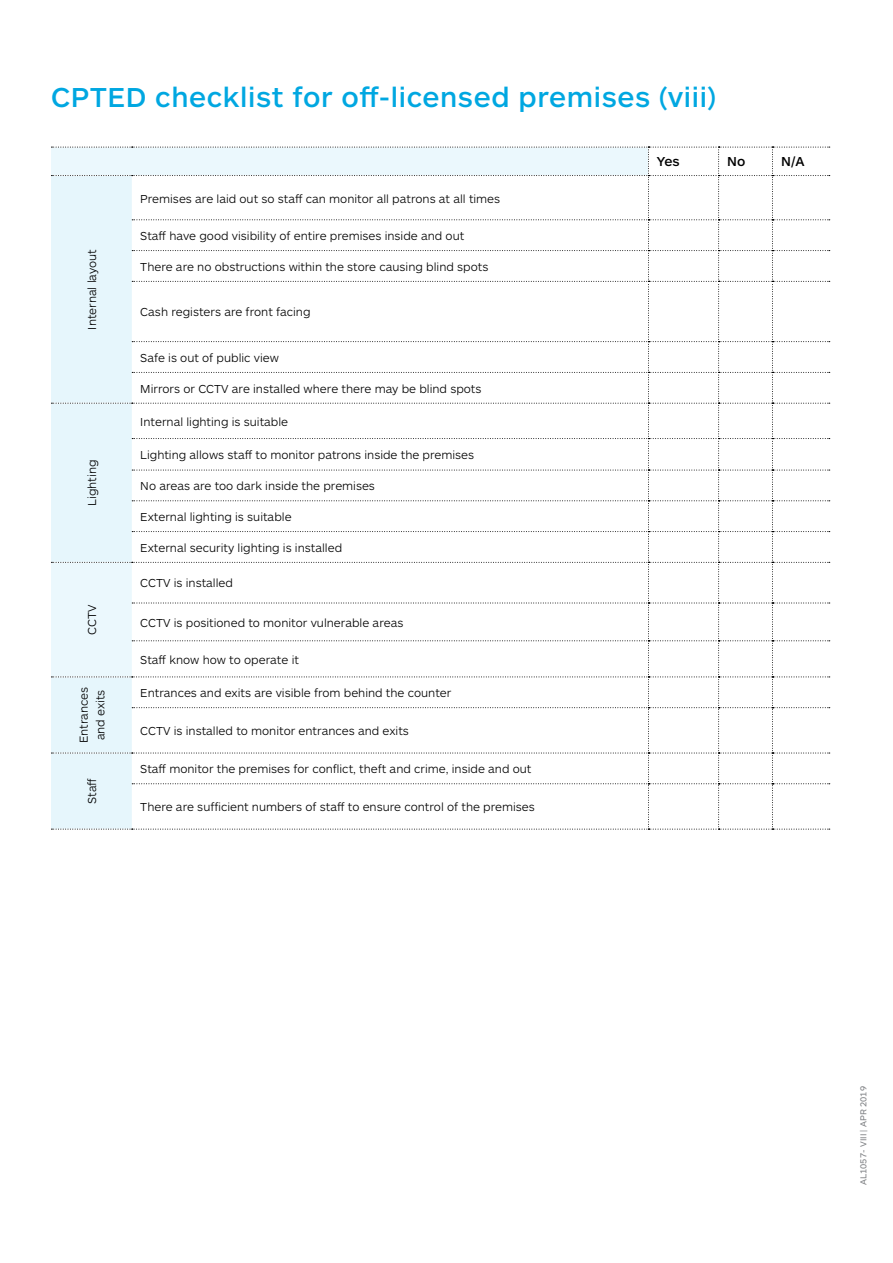
<style>
.page{position:relative;width:893px;height:1263px;background:#fff}
.page>*{position:absolute;margin:0;border:0;box-sizing:border-box;transform-origin:0 0}
.t1{font:500 28.5px "ARS Maquette Pro";letter-spacing:.02em;color:#00a7e1}
.t2{font:500 13.5px "ARS Maquette Pro";color:#000}
.t3{font:300 12px/16.5px "ARS Maquette Pro";color:#000}
.t4{font:9px "ARS Maquette Pro";color:#808285}
</style>
<div class="page">
<svg style="left:51px;top:147px;width:779px;height:683px"></svg>
<h1 class="t1" style="left:51px;top:79px;width:666px">CPTED checklist for off-licensed premises (viii)</h1>
<p class="t3" style="left:83px;top:330px;width:82px;rotate:-90deg">Internal layout</p>
<p class="t3" style="left:83px;top:506px;width:48px;rotate:-90deg">Lighting</p>
<p class="t3" style="left:83px;top:635px;width:32px;rotate:-90deg">CCTV</p>
<p class="t3" style="left:140px;top:190px;width:361px">Premises are laid out so staff can monitor all patrons at all times</p>
<p class="t3" style="left:140px;top:227px;width:325px">Staff have good visibility of entire premises inside and out</p>
<p class="t3" style="left:140px;top:258px;width:350px">There are no obstructions within the store causing blind spots</p>
<p class="t3" style="left:140px;top:303px;width:172px">Cash registers are front facing</p>
<p class="t3" style="left:140px;top:349px;width:140px">Safe is out of public view</p>
<p class="t3" style="left:140px;top:380px;width:343px">Mirrors or CCTV are installed where there may be blind spots</p>
<p class="t3" style="left:140px;top:413px;width:149px">Internal lighting is suitable</p>
<p class="t3" style="left:140px;top:446px;width:335px">Lighting allows staff to monitor patrons inside the premises</p>
<p class="t3" style="left:140px;top:477px;width:236px">No areas are too dark inside the premises</p>
<p class="t3" style="left:140px;top:508px;width:153px">External lighting is suitable</p>
<p class="t3" style="left:140px;top:539px;width:203px">External security lighting is installed</p>
<p class="t3" style="left:140px;top:574px;width:94px">CCTV is installed</p>
<p class="t3" style="left:140px;top:614px;width:265px">CCTV is positioned to monitor vulnerable areas</p>
<p class="t3" style="left:140px;top:651px;width:160px">Staff know how to operate it</p>
<p class="t3" style="left:75px;top:743px;width:58px;rotate:-90deg">Entrances and exits</p>
<p class="t3" style="left:140px;top:684px;width:313px">Entrances and exits are visible from behind the counter</p>
<p class="t3" style="left:140px;top:722px;width:270px">CCTV is installed to monitor entrances and exits</p>
<p class="t3" style="left:83px;top:804px;width:27px;rotate:-90deg">Staff</p>
<p class="t3" style="left:140px;top:760px;width:393px">Staff monitor the premises for conflict, theft and crime, inside and out</p>
<p class="t3" style="left:140px;top:798px;width:396px">There are sufficient numbers of staff to ensure control of the premises</p>
<p class="t2" style="left:657px;top:153px;width:24px">Yes</p>
<p class="t2" style="left:727px;top:153px;width:20px">No</p>
<p class="t2" style="left:781px;top:153px;width:25px">N/A</p>
<p class="t4" style="left:857px;top:1185px;width:100px;rotate:-90deg">AL1057- VIII | APR 2019</p>
</div>
